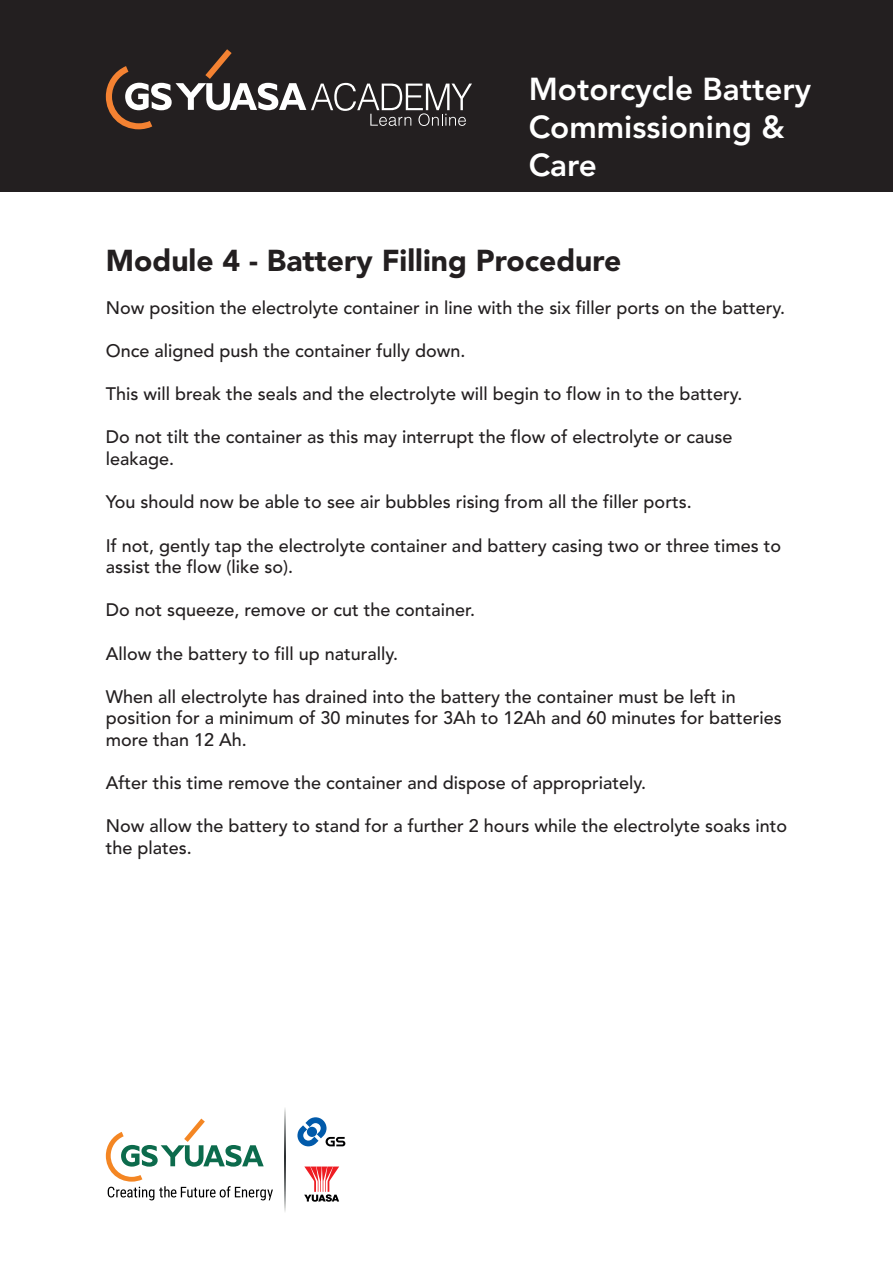
<style>
.page{position:relative;width:893px;height:1263px;background:#fff}
.page>*{position:absolute;margin:0;border:0;box-sizing:border-box;transform-origin:0 0}
.t1{font:800 31.5px/37.8px "Avenir";color:#fff}
.t2{font:900 30px "Avenir";color:#231f20}
.t3{font:500 18px/21.6px "Avenir";color:#231f20}
</style>
<div class="page">
<div style="left:0;top:0;width:893px;height:191px;background:#231f20"></div>
<svg style="left:106px;top:49px;width:366px;height:80px"></svg>
<svg style="left:304px;top:1166px;width:35px;height:36px"></svg>
<svg style="left:297px;top:1117px;width:48px;height:29px"></svg>
<svg style="left:285px;top:1108px;width:1px;height:104px"></svg>
<svg style="left:106px;top:1118px;width:167px;height:82px"></svg>
<h1 class="t1" style="left:529px;top:72px;width:284px">Motorcycle Battery<br>Commissioning &amp;<br>Care</h1>
<h2 class="t2" style="left:106px;top:238px;width:517px">Module 4 - Battery Filling Procedure</h2>
<p class="t3" style="left:106px;top:297px;width:681px">Now position the electrolyte container in line with the six filler ports on the battery.</p>
<p class="t3" style="left:106px;top:341px;width:361px">Once aligned push the container fully down.</p>
<p class="t3" style="left:106px;top:384px;width:638px">This will break the seals and the electrolyte will begin to flow in to the battery.</p>
<p class="t3" style="left:106px;top:427px;width:628px">Do not tilt the container as this may interrupt the flow of electrolyte or cause leakage.</p>
<p class="t3" style="left:106px;top:492px;width:587px">You should now be able to see air bubbles rising from all the filler ports.</p>
<p class="t3" style="left:106px;top:535px;width:677px">If not, gently tap the electrolyte container and battery casing two or three times to assist the flow (like so).</p>
<p class="t3" style="left:106px;top:600px;width:371px">Do not squeeze, remove or cut the container.</p>
<p class="t3" style="left:106px;top:643px;width:294px">Allow the battery to fill up naturally.</p>
<p class="t3" style="left:106px;top:686px;width:677px">When all electrolyte has drained into the battery the container must be left in position for a minimum of 30 minutes for 3Ah to 12Ah and 60 minutes for batteries more than 12 Ah.</p>
<p class="t3" style="left:106px;top:773px;width:542px">After this time remove the container and dispose of appropriately.</p>
<p class="t3" style="left:106px;top:816px;width:683px">Now allow the battery to stand for a further 2 hours while the electrolyte soaks into the plates.</p>
</div>
